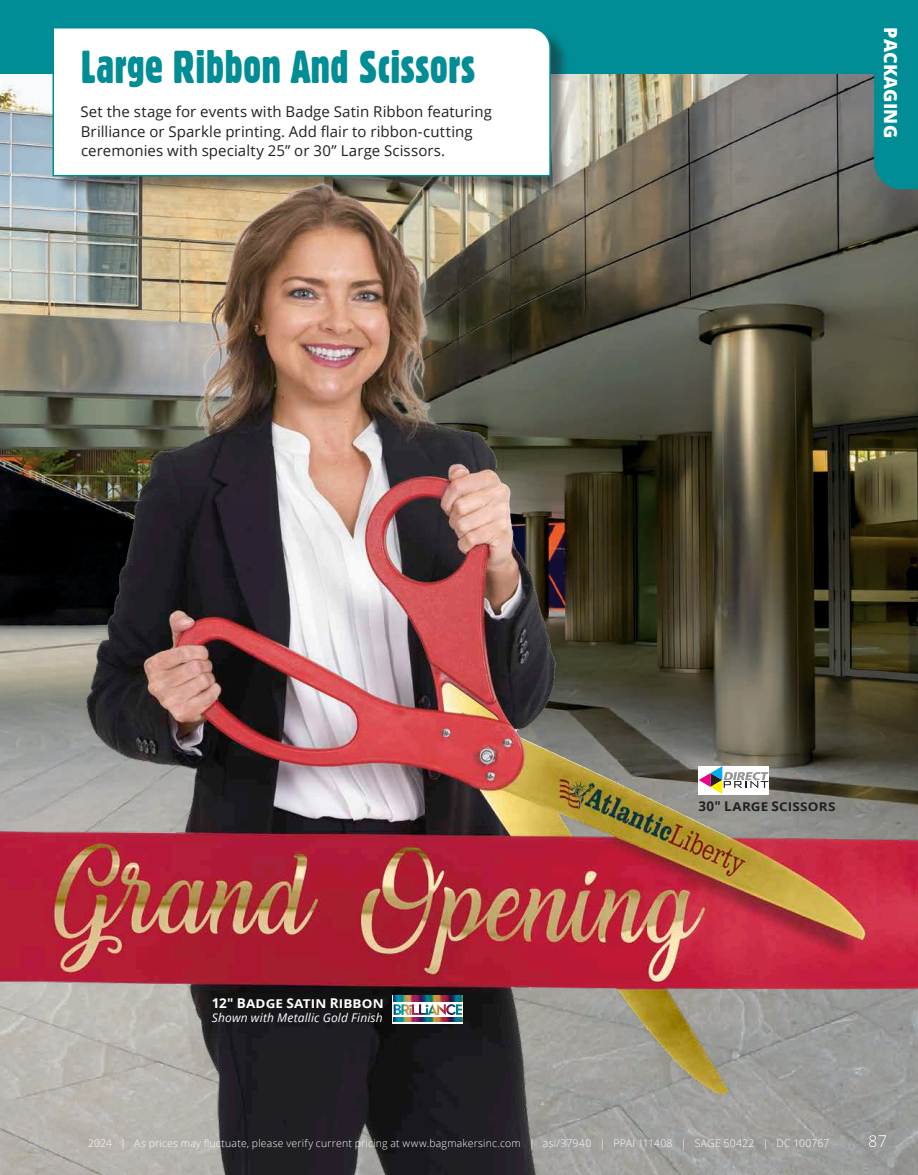
<style>
.page{position:relative;width:918px;height:1175px;background:#fff}
.page>*{position:absolute;margin:0;border:0;box-sizing:border-box;transform-origin:0 0}
.t1{font:45px "Gothic 821 Condensed BT";color:#008d95}
.t2{font:800 18px "Open Sans";letter-spacing:.01em;color:#fff}
.t3{font:16.5px "Open Sans";color:#fff}
.t4{font:15px/19.5px "Open Sans";letter-spacing:.005em;color:#231f20}
.t5{font:700 12.15px "Open Sans";letter-spacing:.01em;color:#fff;scale:1.11 1}
.t6{font:700 12.15px "Open Sans";letter-spacing:.01em;color:#231f20;scale:1.11 1}
.t7{font:italic 12px "Open Sans";letter-spacing:.015em;color:#fff}
.t8{font:300 10.5px "Open Sans";letter-spacing:.02em;color:#fff}
.s1{font-size:13.5px}
</style>
<div class="page">
<img style="left:0;top:74px;width:874px;height:102px">
<div style="left:0;top:0;width:918px;height:74px;background:#008d95"></div>
<div style="left:874px;top:74px;width:44px;height:102px;background:#008d95"></div>
<div style="left:55px;top:29px;width:514px;height:166px;background:#231f20;opacity:.5"></div>
<svg style="left:52px;top:28px;width:500px;height:148px"></svg>
<img style="left:0;top:176px;width:918px;height:998px">
<svg style="left:393px;top:995px;width:70px;height:28px"></svg>
<img style="left:394px;top:1004px;width:68px;height:11px">
<img style="left:393px;top:995px;width:69px;height:6px">
<img style="left:394px;top:1017px;width:68px;height:4px">
<svg style="left:699px;top:766px;width:70px;height:28px"></svg>
<h1 class="t1" style="left:81px;top:39px;width:396px">Large Ribbon And Scissors</h1>
<p class="t4" style="left:81px;top:102px;width:413px">Set the stage for events with Badge Satin Ribbon featuring<br>Brilliance or Sparkle printing. Add flair to ribbon-cutting ceremonies with specialty 25” or 30” Large Scissors.</p>
<p class="t2" style="left:904px;top:27px;width:112px;rotate:90deg">PACKAGING</p>
<p class="t6" style="left:699px;top:798px;width:125px"><span class="s1">30" L</span>ARGE <span class="s1">S</span>CISSORS</p>
<p class="t5" style="left:212px;top:995px;width:156px"><span class="s1">12" B</span>ADGE <span class="s1">S</span>ATIN <span class="s1">R</span>IBBON</p>
<p class="t7" style="left:212px;top:1009px;width:172px">Shown with Metallic Gold Finish</p>
<p class="t8" style="left:88px;top:1136px;width:743px">2024 | As prices may fluctuate, please verify current pricing at www.bagmakersinc.com | asi/37940 | PPAI 111408 | SAGE 50422 | DC 100767</p>
<p class="t3" style="left:868px;top:1129px;width:20px">87</p>
</div>
